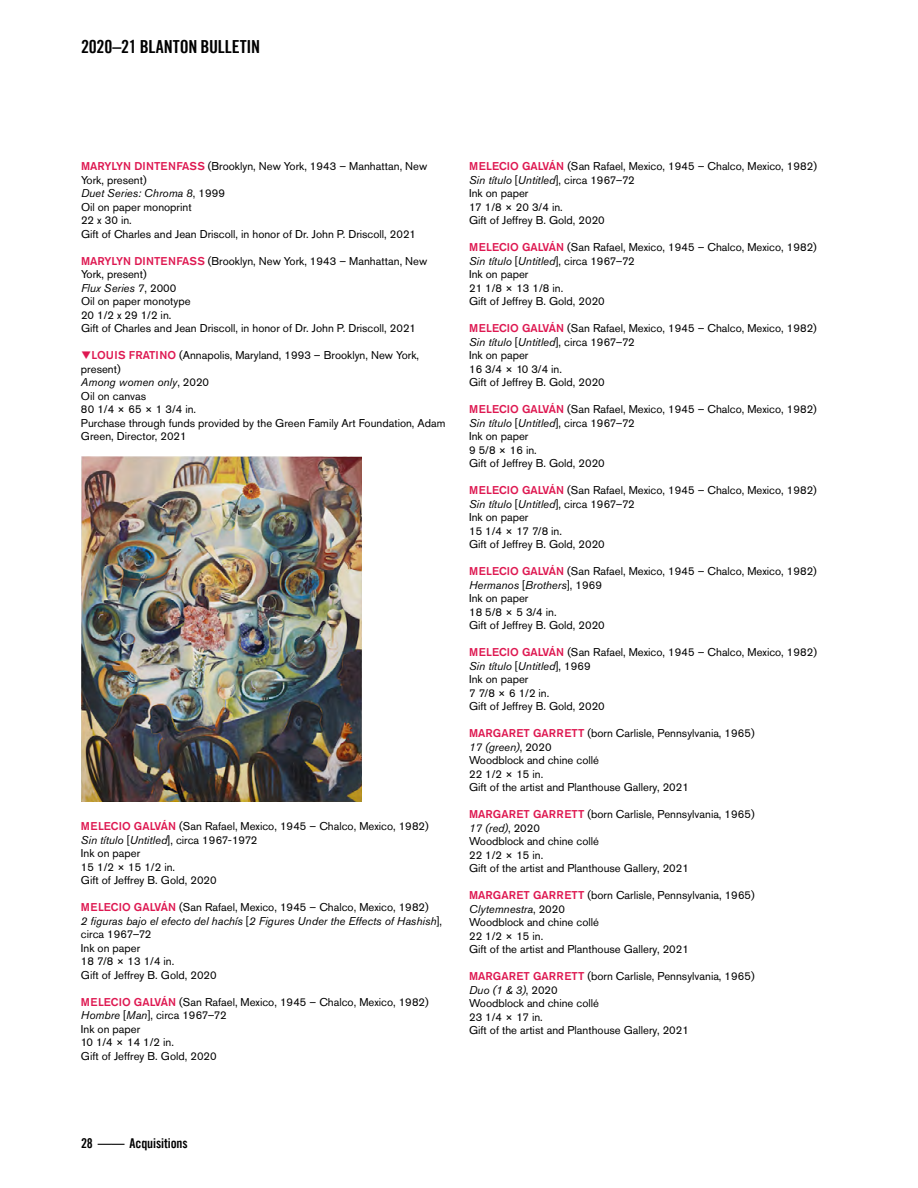
<style>
.page{position:relative;width:918px;height:1188px;background:#fff}
.page>*{position:absolute;margin:0;border:0;box-sizing:border-box;transform-origin:0 0}
.t1{font:18px "Trade Gothic LT Bold Cond Twenty";letter-spacing:-.01em;color:#000}
.t2{font:13.5px "Trade Gothic LT Bold Cond Twenty";letter-spacing:-.005em;color:#000}
.t3{font:11.25px/13.5px "Akzidenz Grotesk Std";color:#000}
.s1{font-weight:500;color:#de1851}
.s2{font-style:italic}
.s3{color:#de1851}
</style>
<div class="page">
<img style="left:81px;top:456px;width:281px;height:346px">
<h1 class="t1" style="left:81px;top:36px;width:181px">2020–21 BLANTON BULLETIN</h1>
<p class="t3" style="left:81px;top:160px;width:348px"><span class="s1">MARYLYN DINTENFASS</span> (Brooklyn, New York, 1943 – Manhattan, New York, present)<br><span class="s2">Duet Series: Chroma 8</span>, 1999<br>Oil on paper monoprint<br>22 x 30 in.<br>Gift of Charles and Jean Driscoll, in honor of Dr. John P. Driscoll, 2021</p>
<p class="t3" style="left:81px;top:254px;width:348px"><span class="s1">MARYLYN DINTENFASS</span> (Brooklyn, New York, 1943 – Manhattan, New York, present)<br><span class="s2">Flux Series 7</span>, 2000<br>Oil on paper monotype<br>20 1/2 x 29 1/2 in.<br>Gift of Charles and Jean Driscoll, in honor of Dr. John P. Driscoll, 2021</p>
<p class="t3" style="left:81px;top:349px;width:366px"><span class="s3">❑</span><span class="s1">LOUIS FRATINO</span> (Annapolis, Maryland, 1993 – Brooklyn, New York, present)<br><span class="s2">Among women only</span>, 2020<br>Oil on canvas<br>80 1/4 × 65 × 1 3/4 in.<br>Purchase through funds provided by the Green Family Art Foundation, Adam<br>Green, Director, 2021</p>
<p class="t3" style="left:81px;top:820px;width:349px"><span class="s1">MELECIO GALVÁN</span> (San Rafael, Mexico, 1945 – Chalco, Mexico, 1982)<br><span class="s2">Sin título</span> [<span class="s2">Untitled</span>], circa 1967‑1972<br>Ink on paper<br>15 1/2 × 15 1/2 in.<br>Gift of Jeffrey B. Gold, 2020</p>
<p class="t3" style="left:81px;top:901px;width:363px"><span class="s1">MELECIO GALVÁN</span> (San Rafael, Mexico, 1945 – Chalco, Mexico, 1982)<br><span class="s2">2 figuras bajo el efecto del hachís</span> [<span class="s2">2 Figures Under the Effects of Hashish</span>], circa 1967–72<br>Ink on paper<br>18 7/8 × 13 1/4 in.<br>Gift of Jeffrey B. Gold, 2020</p>
<p class="t3" style="left:81px;top:995px;width:349px"><span class="s1">MELECIO GALVÁN</span> (San Rafael, Mexico, 1945 – Chalco, Mexico, 1982)<br><span class="s2">Hombre</span> [<span class="s2">Man</span>], circa 1967–72<br>Ink on paper<br>10 1/4 × 14 1/2 in.<br>Gift of Jeffrey B. Gold, 2020</p>
<p class="t3" style="left:469px;top:160px;width:349px"><span class="s1">MELECIO GALVÁN</span> (San Rafael, Mexico, 1945 – Chalco, Mexico, 1982)<br><span class="s2">Sin título</span> [<span class="s2">Untitled</span>], circa 1967–72<br>Ink on paper<br>17 1/8 × 20 3/4 in.<br>Gift of Jeffrey B. Gold, 2020</p>
<p class="t3" style="left:469px;top:241px;width:349px"><span class="s1">MELECIO GALVÁN</span> (San Rafael, Mexico, 1945 – Chalco, Mexico, 1982)<br><span class="s2">Sin título</span> [<span class="s2">Untitled</span>], circa 1967–72<br>Ink on paper<br>21 1/8 × 13 1/8 in.<br>Gift of Jeffrey B. Gold, 2020</p>
<p class="t3" style="left:469px;top:322px;width:349px"><span class="s1">MELECIO GALVÁN</span> (San Rafael, Mexico, 1945 – Chalco, Mexico, 1982)<br><span class="s2">Sin título</span> [<span class="s2">Untitled</span>], circa 1967–72<br>Ink on paper<br>16 3/4 × 10 3/4 in.<br>Gift of Jeffrey B. Gold, 2020</p>
<p class="t3" style="left:469px;top:403px;width:349px"><span class="s1">MELECIO GALVÁN</span> (San Rafael, Mexico, 1945 – Chalco, Mexico, 1982)<br><span class="s2">Sin título</span> [<span class="s2">Untitled</span>], circa 1967–72<br>Ink on paper<br>9 5/8 × 16 in.<br>Gift of Jeffrey B. Gold, 2020</p>
<p class="t3" style="left:469px;top:484px;width:349px"><span class="s1">MELECIO GALVÁN</span> (San Rafael, Mexico, 1945 – Chalco, Mexico, 1982)<br><span class="s2">Sin título</span> [<span class="s2">Untitled</span>], circa 1967–72<br>Ink on paper<br>15 1/4 × 17 7/8 in.<br>Gift of Jeffrey B. Gold, 2020</p>
<p class="t3" style="left:469px;top:565px;width:349px"><span class="s1">MELECIO GALVÁN</span> (San Rafael, Mexico, 1945 – Chalco, Mexico, 1982)<br><span class="s2">Hermanos</span> [<span class="s2">Brothers</span>], 1969<br>Ink on paper<br>18 5/8 × 5 3/4 in.<br>Gift of Jeffrey B. Gold, 2020</p>
<p class="t3" style="left:469px;top:646px;width:349px"><span class="s1">MELECIO GALVÁN</span> (San Rafael, Mexico, 1945 – Chalco, Mexico, 1982)<br><span class="s2">Sin título</span> [<span class="s2">Untitled</span>], 1969<br>Ink on paper<br>7 7/8 × 6 1/2 in.<br>Gift of Jeffrey B. Gold, 2020</p>
<p class="t3" style="left:469px;top:727px;width:287px"><span class="s1">MARGARET GARRETT</span> (born Carlisle, Pennsylvania, 1965)<br><span class="s2">17 (green)</span>, 2020<br>Woodblock and chine collé<br>22 1/2 × 15 in.<br>Gift of the artist and Planthouse Gallery, 2021</p>
<p class="t3" style="left:469px;top:808px;width:287px"><span class="s1">MARGARET GARRETT</span> (born Carlisle, Pennsylvania, 1965)<br><span class="s2">17 (red)</span>, 2020<br>Woodblock and chine collé<br>22 1/2 × 15 in.<br>Gift of the artist and Planthouse Gallery, 2021</p>
<p class="t3" style="left:469px;top:889px;width:287px"><span class="s1">MARGARET GARRETT</span> (born Carlisle, Pennsylvania, 1965)<br><span class="s2">Clytemnestra</span>, 2020<br>Woodblock and chine collé<br>22 1/2 × 15 in.<br>Gift of the artist and Planthouse Gallery, 2021</p>
<p class="t3" style="left:469px;top:970px;width:287px"><span class="s1">MARGARET GARRETT</span> (born Carlisle, Pennsylvania, 1965)<br><span class="s2">Duo (1 &amp; 3)</span>, 2020<br>Woodblock and chine collé<br>23 1/4 × 17 in.<br>Gift of the artist and Planthouse Gallery, 2021</p>
<p class="t2" style="left:81px;top:1134px;width:108px">28 —— Acquisitions</p>
</div>
